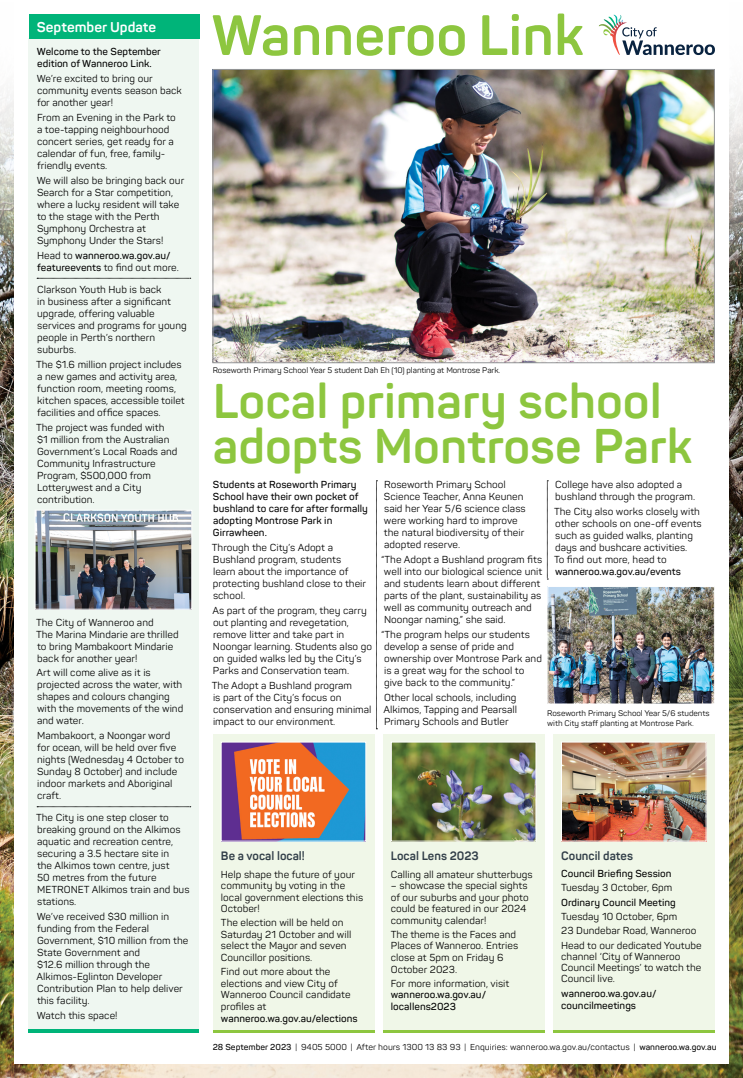
<style>
.page{position:relative;width:743px;height:1078px;background:#fff}
.page>*{position:absolute;margin:0;border:0;box-sizing:border-box;transform-origin:0 0}
.t1{font:700 56px "Panton";color:#8dc63f}
.t2{font:700 48px/45px "Panton";color:#8dc63f}
.t3{font:700 14px "Panton";color:#fff}
.t4{font:700 12px "Panton";color:#313e48}
.t5{font:10px/12px "Panton";color:#000}
.t6{font:600 10px/12px "Panton";color:#000}
.t7{font:8.5px "Panton";color:#000}
.t8{font:8px/10px "Panton";letter-spacing:-.01em;color:#000}
.s1{font-weight:400}
.s2{font-weight:600}
.s3{font-size:7.5px}
</style>
<div class="page">
<img style="left:0;top:283px;width:743px;height:794px">
<div style="left:14px;top:0;width:715px;height:1063px;background:#fff"></div>
<svg style="left:0;top:224px;width:743px;height:59px"></svg>
<div style="left:28px;top:38px;width:170px;height:991px;background:#eff7f1"></div>
<hr style="left:28px;top:1029px;width:170px;height:3px;background:#00b479">
<svg style="left:37px;top:278px;width:154px;height:1px"></svg>
<svg style="left:37px;top:806px;width:154px;height:1px"></svg>
<svg style="left:599px;top:15px;width:116px;height:40px"></svg>
<div style="left:29px;top:14px;width:170px;height:24px;background:#00b479"></div>
<hr style="left:213px;top:1029px;width:161px;height:3px;background:#8dc63f">
<hr style="left:383px;top:1029px;width:161px;height:3px;background:#8dc63f">
<hr style="left:553px;top:1029px;width:161px;height:3px;background:#8dc63f">
<svg style="left:376px;top:480px;width:1px;height:249px"></svg>
<svg style="left:547px;top:480px;width:1px;height:99px"></svg>
<img style="left:215px;top:71px;width:497px;height:290px">
<div style="left:213px;top:69px;width:501px;height:294px;border:1px solid #939598"></div>
<img style="left:549px;top:588px;width:163px;height:114px">
<div style="left:547px;top:586px;width:167px;height:118px;border:1px solid #fff"></div>
<div style="left:383px;top:733px;width:161px;height:296px;background:#f0f7e8"></div>
<img style="left:393px;top:743px;width:141px;height:96px">
<div style="left:391px;top:741px;width:145px;height:100px;border:1px solid #fff"></div>
<div style="left:213px;top:733px;width:161px;height:296px;background:#f0f7e8"></div>
<img style="left:223px;top:743px;width:141px;height:96px">
<div style="left:221px;top:741px;width:145px;height:100px;border:1px solid #fff"></div>
<div style="left:553px;top:733px;width:161px;height:296px;background:#f0f7e8"></div>
<img style="left:563px;top:743px;width:141px;height:96px">
<div style="left:561px;top:741px;width:145px;height:100px;border:1px solid #fff"></div>
<img style="left:37px;top:512px;width:153px;height:95px">
<div style="left:35px;top:510px;width:157px;height:99px;border:1px solid #fff"></div>
<h3 class="t3" style="left:37px;top:18px;width:121px">September Update</h3>
<p class="t6" style="left:37px;top:46px;width:125px">Welcome to the September edition of Wanneroo Link.</p>
<p class="t5" style="left:37px;top:73px;width:147px">We’re excited to bring our community events season back for another year!</p>
<p class="t5" style="left:37px;top:111px;width:140px">From an Evening in the Park to a toe-tapping neighbourhood concert series, get ready for a calendar of fun, free, family&shy;friendly events.</p>
<p class="t5" style="left:37px;top:174px;width:149px">We will also be bringing back our<br>Search for a Star competition, where a lucky resident will take to the stage with the Perth<br>Symphony Orchestra at<br>Symphony Under the Stars!</p>
<p class="t6" style="left:37px;top:249px;width:143px"><span class="s1">Head to</span> wanneroo.wa.gov.au/ featureevents <span class="s1">to find out more.</span></p>
<p class="t5" style="left:37px;top:283px;width:151px">Clarkson Youth Hub is back<br>in business after a significant upgrade, offering valuable services and programs for young people in Perth’s northern suburbs.</p>
<p class="t5" style="left:36px;top:358px;width:150px">The $1.6 million project includes a new games and activity area, function room, meeting rooms, kitchen spaces, accessible toilet facilities and office spaces.</p>
<p class="t5" style="left:36px;top:421px;width:143px">The project was funded with $1 million from the Australian<br>Government’s Local Roads and<br>Community Infrastructure<br>Program, $500,000 from<br>Lotterywest and a City contribution.</p>
<p class="t5" style="left:36px;top:616px;width:144px">The City of Wanneroo and<br>The Marina Mindarie are thrilled to bring Mambakoort Mindarie back for another year!</p>
<p class="t5" style="left:37px;top:666px;width:148px">Art will come alive as it is projected across the water, with shapes and colours changing with the movements of the wind and water.</p>
<p class="t5" style="left:37px;top:729px;width:148px">Mambakoort, a Noongar word for ocean, will be held over five nights (Wednesday 4 October to<br>Sunday 8 October) and include indoor markets and Aboriginal craft.</p>
<p class="t5" style="left:36px;top:811px;width:155px">The City is one step closer to breaking ground on the Alkimos aquatic and recreation centre, securing a 3.5 hectare site in<br>the Alkimos town centre, just<br>50 metres from the future<br>METRONET Alkimos train and bus stations.</p>
<p class="t5" style="left:37px;top:910px;width:153px">We’ve received $30 million in funding from the Federal<br>Government, $10 million from the<br>State Government and<br>$12.6 million through the<br>Alkimos-Eglinton Developer<br>Contribution Plan to help deliver this facility.</p>
<p class="t5" style="left:37px;top:1009px;width:82px">Watch this space!</p>
<h1 class="t1" style="left:211px;top:0;width:374px">Wanneroo Link</h1>
<p class="t8" style="left:213px;top:365px;width:289px">Roseworth Primary School Year 5 student Dah Eh (10) planting at Montrose Park.</p>
<h2 class="t2" style="left:213px;top:378px;width:481px">Local primary school adopts Montrose Park</h2>
<p class="t6" style="left:213px;top:478px;width:157px">Students at Roseworth Primary<br>School have their own pocket of bushland to care for after formally adopting Montrose Park in<br>Girrawheen.</p>
<p class="t5" style="left:212px;top:541px;width:156px">Through the City’s Adopt a<br>Bushland program, students<br>learn about the importance of protecting bushland close to their school.</p>
<p class="t5" style="left:212px;top:604px;width:161px">As part of the program, they carry out planting and revegetation, remove litter and take part in<br>Noongar learning. Students also go on guided walks led by the City’s<br>Parks and Conservation team.</p>
<p class="t5" style="left:212px;top:678px;width:161px">The Adopt a Bushland program<br>is part of the City’s focus on conservation and ensuring minimal impact to our environment.</p>
<p class="t5" style="left:555px;top:478px;width:141px">College have also adopted a bushland through the program.</p>
<p class="t5" style="left:554px;top:505px;width:149px">The City also works closely with other schools on one-off events such as guided walks, planting days and bushcare activities.<br>To find out more, head to</p>
<p class="t6" style="left:555px;top:565px;width:127px">wanneroo.wa.gov.au/events</p>
<p class="t5" style="left:384px;top:478px;width:143px">Roseworth Primary School<br>Science Teacher, Anna Keunen said her Year 5/6 science class were working hard to improve the natural biodiversity of their adopted reserve.</p>
<p class="t5" style="left:381px;top:553px;width:163px">“The Adopt a Bushland program fits well into our biological science unit and students learn about different parts of the plant, sustainability as well as community outreach and Noongar naming,” she said.</p>
<p class="t5" style="left:384px;top:628px;width:159px;text-indent:-3px">“The program helps our students develop a sense of pride and ownership over Montrose Park and is a great way for the school to give back to the community.”</p>
<p class="t5" style="left:383px;top:690px;width:135px;text-align:justify">Other local schools, including Alkimos, Tapping and Pearsall Primary Schools and Butler</p>
<p class="t8" style="left:547px;top:708px;width:164px">Roseworth Primary School Year 5/6 students with City staff planting at Montrose Park.</p>
<p class="t4" style="left:221px;top:848px;width:85px">Be a vocal local!</p>
<p class="t5" style="left:221px;top:868px;width:144px;line-height:11.5px">Help shape the future of your community by voting in the local government elections this<br>October!</p>
<p class="t5" style="left:221px;top:916px;width:132px;line-height:11.5px">The election will be held on<br>Saturday 21 October and will select the Mayor and seven<br>Councillor positions.</p>
<p class="t5" style="left:221px;top:965px;width:131px;line-height:11.5px">Find out more about the elections and view City of<br>Wanneroo Council candidate profiles at</p>
<p class="t6" style="left:221px;top:1012px;width:138px">wanneroo.wa.gov.au/elections</p>
<p class="t4" style="left:391px;top:848px;width:90px">Local Lens 2023</p>
<p class="t5" style="left:391px;top:867px;width:143px">Calling all amateur shutterbugs</p>
<p class="t5" style="left:391px;top:879px;width:139px;line-height:11.5px">– showcase the special sights of our suburbs and your photo could be featured in our 2024 community calendar!</p>
<p class="t5" style="left:391px;top:928px;width:129px;line-height:11.5px">The theme is the Faces and<br>Places of Wanneroo. Entries close at 5pm on Friday 6<br>October 2023.</p>
<p class="t5" style="left:391px;top:977px;width:120px">For more information, visit</p>
<p class="t6" style="left:391px;top:988px;width:97px;line-height:11.5px">wanneroo.wa.gov.au/ locallens2023</p>
<p class="t4" style="left:561px;top:848px;width:73px">Council dates</p>
<p class="t6" style="left:561px;top:867px;width:112px">Council Briefing Session</p>
<p class="t5" style="left:561px;top:881px;width:113px">Tuesday 3 October, 6pm</p>
<p class="t6" style="left:561px;top:896px;width:116px">Ordinary Council Meeting</p>
<p class="t5" style="left:561px;top:909px;width:137px;line-height:13.8px">Tuesday 10 October, 6pm<br>23 Dundebar Road, Wanneroo</p>
<p class="t5" style="left:561px;top:939px;width:142px;line-height:11px">Head to our dedicated Youtube channel ‘City of Wanneroo<br>Council Meetings’ to watch the<br>Council live.</p>
<p class="t6" style="left:561px;top:987px;width:97px">wanneroo.wa.gov.au/ councilmeetings</p>
<p class="t7" style="left:213px;top:1041px;width:505px"><span class="s2">28 September 2023</span> <span class="s3">|</span> 9405 5000 <span class="s3">|</span> After hours 1300 13 83 93 <span class="s3">|</span> Enquiries: wanneroo.wa.gov.au/contactus <span class="s3">|</span> <span class="s2">wanneroo.wa.gov.au</span></p>
</div>
